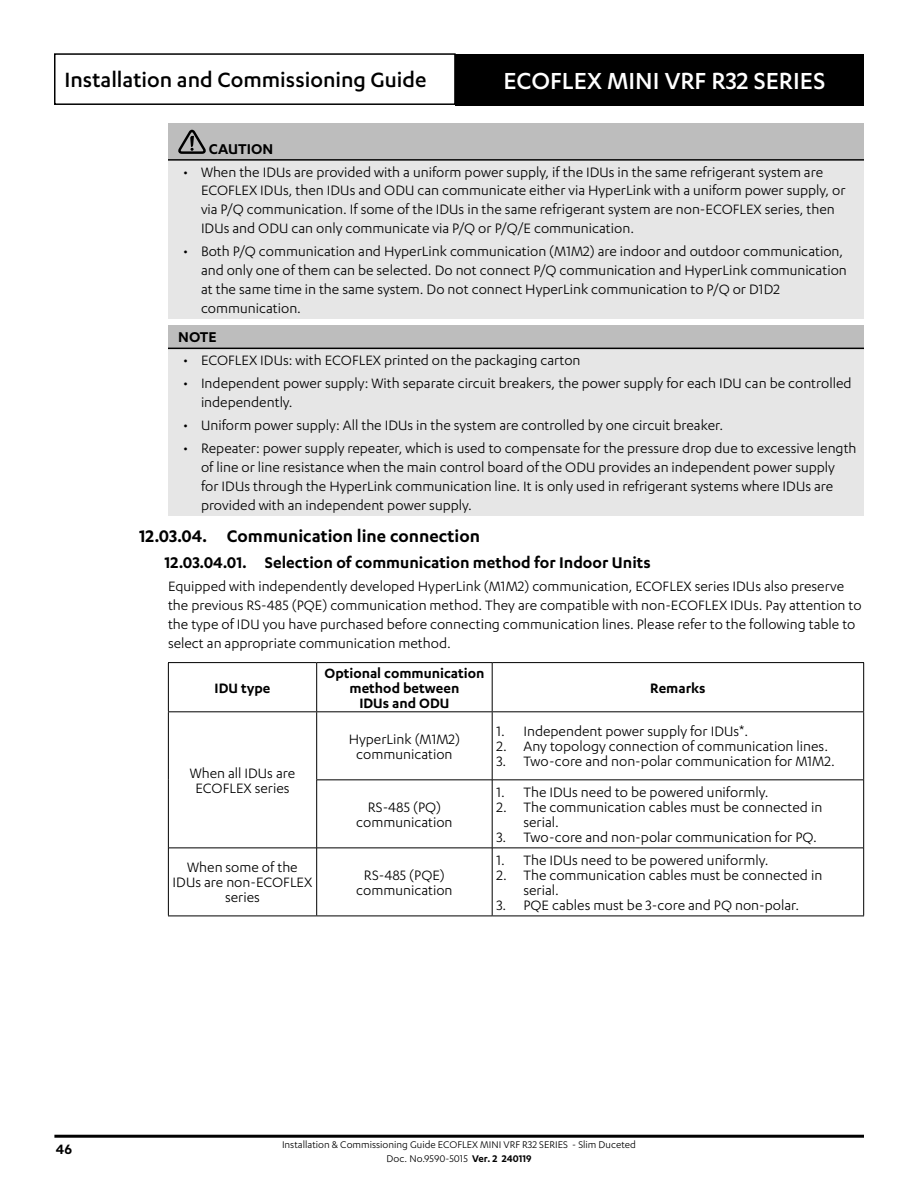
<style>
.page{position:relative;width:918px;height:1188px;background:#fff}
.page>*{position:absolute;margin:0;border:0;box-sizing:border-box;transform-origin:0 0}
.t1{font:500 27px "Karbon";color:#fff}
.t2{font:500 24px "Karbon";color:#000}
.t3{font:600 19.5px "Karbon";color:#000}
.t4{font:600 18px "Karbon";color:#000}
.NOTES_Title{font:600 16.5px "Karbon";color:#000}
.Paragraph_01_Subsubsec{font:15.75px/18.9px "Karbon";color:#000}
.t5{font:600 15.75px/15px "Karbon";color:#000;text-align:center}
.t6{font:11.25px/13.5px "Karbon";color:#000;text-align:center}
.s1{font-weight:600}
</style>
<div class="page">
<div style="left:54px;top:53px;width:402px;height:52px;border:2px solid #000"></div>
<div style="left:456px;top:54px;width:408px;height:52px;background:#000"></div>
<hr style="left:54px;top:1135px;width:810px;height:3px;background:#000">
<div style="left:168px;top:124px;width:696px;height:36px;background:#bdbdbd"></div>
<div style="left:168px;top:160px;width:696px;height:159px;background:#e6e6e6"></div>
<hr style="left:168px;top:159px;width:696px;height:2px;background:#000">
<svg style="left:178px;top:129px;width:28px;height:25px"></svg>
<div style="left:168px;top:325px;width:696px;height:23px;background:#bdbdbd"></div>
<div style="left:168px;top:348px;width:696px;height:168px;background:#e6e6e6"></div>
<hr style="left:168px;top:348px;width:696px;height:1px;background:#000">
<hr style="left:316px;top:663px;width:1px;height:48px;background:#000">
<hr style="left:492px;top:663px;width:1px;height:48px;background:#000">
<hr style="left:316px;top:712px;width:1px;height:68px;background:#000">
<hr style="left:492px;top:712px;width:1px;height:68px;background:#000">
<hr style="left:316px;top:780px;width:176px;height:1px;background:#000">
<hr style="left:316px;top:780px;width:1px;height:68px;background:#000">
<hr style="left:492px;top:780px;width:371px;height:1px;background:#000">
<hr style="left:492px;top:780px;width:1px;height:68px;background:#000">
<hr style="left:169px;top:848px;width:148px;height:1px;background:#000">
<hr style="left:317px;top:848px;width:175px;height:1px;background:#000">
<hr style="left:316px;top:848px;width:1px;height:68px;background:#000">
<hr style="left:492px;top:848px;width:371px;height:1px;background:#000">
<hr style="left:492px;top:848px;width:1px;height:68px;background:#000">
<hr style="left:168px;top:711px;width:149px;height:1px;background:#000">
<hr style="left:317px;top:711px;width:175px;height:1px;background:#000">
<hr style="left:492px;top:711px;width:372px;height:1px;background:#000">
<hr style="left:168px;top:662px;width:149px;height:1px;background:#000">
<hr style="left:168px;top:663px;width:1px;height:48px;background:#000">
<hr style="left:317px;top:662px;width:175px;height:1px;background:#000">
<hr style="left:492px;top:662px;width:372px;height:1px;background:#000">
<hr style="left:863px;top:663px;width:1px;height:48px;background:#000">
<hr style="left:168px;top:712px;width:1px;height:68px;background:#000">
<hr style="left:168px;top:780px;width:1px;height:68px;background:#000">
<hr style="left:863px;top:712px;width:1px;height:68px;background:#000">
<hr style="left:863px;top:780px;width:1px;height:68px;background:#000">
<hr style="left:168px;top:848px;width:1px;height:68px;background:#000">
<hr style="left:863px;top:848px;width:1px;height:68px;background:#000">
<hr style="left:168px;top:916px;width:149px;height:1px;background:#000">
<hr style="left:317px;top:916px;width:175px;height:1px;background:#000">
<hr style="left:492px;top:916px;width:372px;height:1px;background:#000">
<h2 class="t2" style="left:64px;top:67px;width:364px">Installation and Commissioning Guide</h2>
<h1 class="t1" style="left:503px;top:66px;width:323px">ECOFLEX MINI VRF R32 SERIES</h1>
<p class="NOTES_Title" style="left:209px;top:140px;width:66px">CAUTION</p>
<p class="Paragraph_01_Subsubsec" style="left:201px;top:162px;width:646px;text-indent:-18px">• When the IDUs are provided with a uniform power supply, if the IDUs in the same refrigerant system are ECOFLEX IDUs, then IDUs and ODU can communicate either via HyperLink with a uniform power supply, or via P/Q communication. If some of the IDUs in the same refrigerant system are non-ECOFLEX series, then IDUs and ODU can only communicate via P/Q or P/Q/E communication.</p>
<p class="Paragraph_01_Subsubsec" style="left:201px;top:242px;width:647px;text-indent:-18px">• Both P/Q communication and HyperLink communication (M1M2) are indoor and outdoor communication, and only one of them can be selected. Do not connect P/Q communication and HyperLink communication at the same time in the same system. Do not connect HyperLink communication to P/Q or D1D2 communication.</p>
<p class="NOTES_Title" style="left:178px;top:328px;width:40px">NOTE</p>
<p class="Paragraph_01_Subsubsec" style="left:183px;top:350px;width:399px">• ECOFLEX IDUs: with ECOFLEX printed on the packaging carton</p>
<p class="Paragraph_01_Subsubsec" style="left:201px;top:374px;width:652px;text-indent:-18px">• Independent power supply: With separate circuit breakers, the power supply for each IDU can be controlled independently.</p>
<p class="Paragraph_01_Subsubsec" style="left:183px;top:416px;width:542px">• Uniform power supply: All the IDUs in the system are controlled by one circuit breaker.</p>
<p class="Paragraph_01_Subsubsec" style="left:201px;top:439px;width:657px;text-indent:-18px">• Repeater: power supply repeater, which is used to compensate for the pressure drop due to excessive length of line or line resistance when the main control board of the ODU provides an independent power supply<br>for IDUs through the HyperLink communication line. It is only used in refrigerant systems where IDUs are provided with an independent power supply.</p>
<p class="t3" style="left:139px;top:525px;width:342px">12.03.04. Communication line connection</p>
<p class="t4" style="left:165px;top:552px;width:488px">12.03.04.01. Selection of communication method for Indoor Units</p>
<p class="Paragraph_01_Subsubsec" style="left:168px;top:576px;width:695px">Equipped with independently developed HyperLink (M1M2) communication, ECOFLEX series IDUs also preserve the previous RS-485 (PQE) communication method. They are compatible with non-ECOFLEX IDUs. Pay attention to the type of IDU you have purchased before connecting communication lines. Please refer to the following table to select an appropriate communication method.</p>
<p class="t5" style="left:215px;top:680px;width:57px">IDU type</p>
<p class="t5" style="left:324px;top:665px;width:161px">Optional communication method between</p>
<p class="t5" style="left:359px;top:695px;width:92px">IDUs and ODU</p>
<p class="t5" style="left:650px;top:680px;width:57px">Remarks</p>
<p class="Paragraph_01_Subsubsec" style="left:190px;top:765px;width:107px;line-height:15px;text-align:center">When all IDUs are<br>ECOFLEX series</p>
<p class="Paragraph_01_Subsubsec" style="left:349px;top:731px;width:113px;line-height:15px;text-align:center">HyperLink (M1M2) communication</p>
<p class="Paragraph_01_Subsubsec" style="left:356px;top:799px;width:98px;line-height:15px;text-align:center">RS-485 (PQ) communication</p>
<p class="Paragraph_01_Subsubsec" style="left:173px;top:860px;width:141px;line-height:15px;text-align:center">When some of the<br>IDUs are non-ECOFLEX series</p>
<p class="Paragraph_01_Subsubsec" style="left:356px;top:867px;width:98px;line-height:15px;text-align:center">RS-485 (PQE) communication</p>
<p class="Paragraph_01_Subsubsec" style="left:496px;top:722px;width:253px">1. Independent power supply for IDUs*.</p>
<p class="Paragraph_01_Subsubsec" style="left:496px;top:737px;width:333px">2. Any topology connection of communication lines.</p>
<p class="Paragraph_01_Subsubsec" style="left:496px;top:752px;width:340px">3. Two-core and non-polar communication for M1M2.</p>
<p class="Paragraph_01_Subsubsec" style="left:496px;top:782px;width:274px">1. The IDUs need to be powered uniformly.</p>
<p class="Paragraph_01_Subsubsec" style="left:523px;top:799px;width:300px;line-height:15px;text-indent:-27px">2. The communication cables must be connected in serial.</p>
<p class="Paragraph_01_Subsubsec" style="left:496px;top:827px;width:322px">3. Two-core and non-polar communication for PQ.</p>
<p class="Paragraph_01_Subsubsec" style="left:496px;top:850px;width:274px">1. The IDUs need to be powered uniformly.</p>
<p class="Paragraph_01_Subsubsec" style="left:523px;top:867px;width:300px;line-height:15px;text-indent:-27px">2. The communication cables must be connected in serial.</p>
<p class="Paragraph_01_Subsubsec" style="left:496px;top:895px;width:304px">3. PQE cables must be 3-core and PQ non-polar.</p>
<p class="t5" style="left:56px;top:1141px;width:18px">46</p>
<p class="t6" style="left:282px;top:1138px;width:355px">Installation &amp; Commissioning Guide ECOFLEX MINI VRF R32 SERIES - Slim Duceted<br>Doc. No.9590-5015 <span class="s1">Ver. 2 240119</span></p>
</div>
